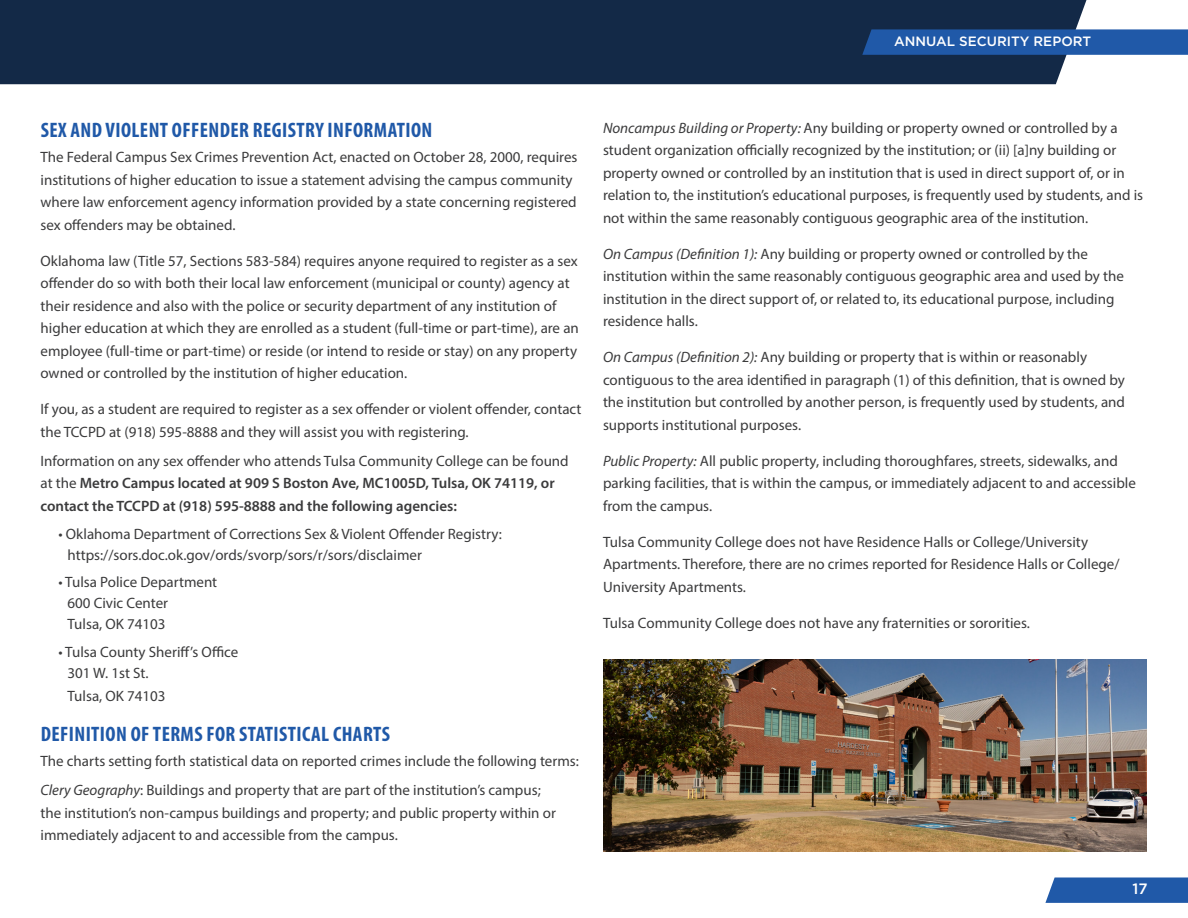
<style>
.page{position:relative;width:1188px;height:918px;background:#fff}
.page>*{position:absolute;margin:0;border:0;box-sizing:border-box;transform-origin:0 0}
.t1{font:700 condensed 21px "Myriad Pro";letter-spacing:.02em;color:#2059a8}
.t2{font:15px/22.5px "Myriad Pro";color:#3b3b3c}
.t3{font:600 15px/22.5px "Myriad Pro";color:#3b3b3c}
.t4{font:500 15px "Gotham HTF";color:#fff}
.t5{font:500 13.5px "Gotham HTF";color:#fff}
.s1{font-weight:400}
.s2{font-style:italic}
</style>
<div class="page">
<div style="left:0;top:0;width:1086px;height:84px;background:#132947"></div>
<svg style="left:1045px;top:878px;width:143px;height:25px;background:#285fab"></svg>
<svg style="left:862px;top:29px;width:326px;height:26px;background:#2158a5"></svg>
<img style="left:603px;top:660px;width:544px;height:191px">
<p class="t5" style="left:894px;top:34px;width:199px">ANNUAL SECURITY REPORT</p>
<p class="t1" style="left:41px;top:117px;width:393px">SEX AND VIOLENT OFFENDER REGISTRY INFORMATION</p>
<p class="t2" style="left:40px;top:146px;width:539px">The Federal Campus Sex Crimes Prevention Act, enacted on October 28, 2000, requires institutions of higher education to issue a statement advising the campus community where law enforcement agency information provided by a state concerning registered sex offenders may be obtained.</p>
<p class="t2" style="left:40px;top:249px;width:540px">Oklahoma law (Title 57, Sections 583-584) requires anyone required to register as a sex offender do so with both their local law enforcement (municipal or county) agency at their residence and also with the police or security department of any institution of higher education at which they are enrolled as a student (full-time or part-time), are an employee (full-time or part-time) or reside (or intend to reside or stay) on any property owned or controlled by the institution of higher education.</p>
<p class="t2" style="left:40px;top:398px;width:542px">If you, as a student are required to register as a sex offender or violent offender, contact the TCCPD at (918) 595-8888 and they will assist you with registering.</p>
<p class="t3" style="left:40px;top:449px;width:530px"><span class="s1">Information on any sex offender who attends Tulsa Community College can be found at the</span> Metro Campus located at 909 S Boston Ave, MC1005D, Tulsa, OK 74119, or contact the TCCPD at (918) 595-8888 and the following agencies:</p>
<p class="t2" style="left:68px;top:523px;width:436px;line-height:21px;text-indent:-9px">• Oklahoma Department of Corrections Sex &amp; Violent Offender Registry: https://sors.doc.ok.gov/ords/svorp/sors/r/sors/disclaimer</p>
<p class="t2" style="left:68px;top:572px;width:151px;line-height:21px;text-indent:-9px">• Tulsa Police Department<br>600 Civic Center<br>Tulsa, OK 74103</p>
<p class="t2" style="left:68px;top:641px;width:172px;line-height:21px;text-indent:-9px">• Tulsa County Sheriff’s Office<br>301 W. 1st St.</p>
<p class="t2" style="left:68px;top:684px;width:100px">Tulsa, OK 74103</p>
<p class="t1" style="left:41px;top:721px;width:351px">DEFINITION OF TERMS FOR STATISTICAL CHARTS</p>
<p class="t2" style="left:40px;top:750px;width:540px">The charts setting forth statistical data on reported crimes include the following terms:</p>
<p class="t2" style="left:40px;top:779px;width:517px"><span class="s2">Clery Geography</span>: Buildings and property that are part of the institution’s campus; the institution’s non-campus buildings and property; and public property within or immediately adjacent to and accessible from the campus.</p>
<p class="t2" style="left:603px;top:116px;width:542px"><span class="s2">Noncampus Building or Property:</span> Any building or property owned or controlled by a student organization officially recognized by the institution; or (ii) [a]ny building or property owned or controlled by an institution that is used in direct support of, or in relation to, the institution’s educational purposes, is frequently used by students, and is not within the same reasonably contiguous geographic area of the institution.</p>
<p class="t2" style="left:603px;top:242px;width:523px"><span class="s2">On Campus (Definition 1):</span> Any building or property owned or controlled by the institution within the same reasonably contiguous geographic area and used by the institution in the direct support of, or related to, its educational purpose, including residence halls.</p>
<p class="t2" style="left:603px;top:346px;width:524px"><span class="s2">On Campus (Definition 2):</span> Any building or property that is within or reasonably contiguous to the area identified in paragraph (1) of this definition, that is owned by the institution but controlled by another person, is frequently used by students, and supports institutional purposes.</p>
<p class="t2" style="left:603px;top:449px;width:535px"><span class="s2">Public Property:</span> All public property, including thoroughfares, streets, sidewalks, and parking facilities, that is within the campus, or immediately adjacent to and accessible from the campus.</p>
<p class="t2" style="left:603px;top:530px;width:518px">Tulsa Community College does not have Residence Halls or College/University<br>Apartments. Therefore, there are no crimes reported for Residence Halls or College/<br>University Apartments.</p>
<p class="t2" style="left:603px;top:611px;width:428px">Tulsa Community College does not have any fraternities or sororities.</p>
<p class="t4" style="left:1132px;top:880px;width:17px">17</p>
</div>
